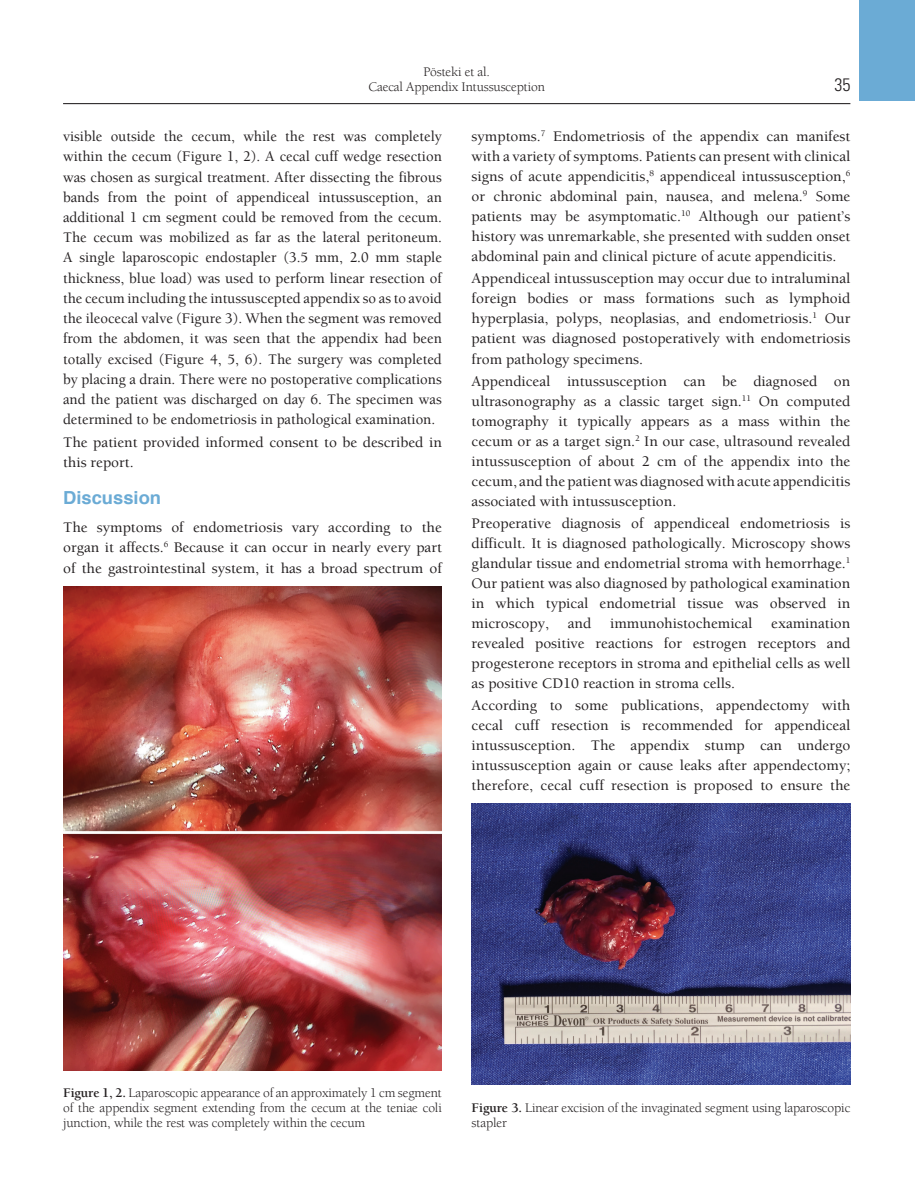
<style>
.page{position:relative;width:915px;height:1191px;background:#fff}
.page>*{position:absolute;margin:0;border:0;box-sizing:border-box;transform-origin:0 0}
.YAZI_BASLIK{font:700 18px "Helvetica";color:#6babd5}
.t1{font:18px "Univers Cond Light Tr";color:#231f20}
.YAZI{font:500 15px/20px "Berkeley";color:#231f20;text-align:justify}
.RESİM-ALTI{font:13.5px/15px "Berkeley";letter-spacing:-.01em;color:#231f20;text-align:justify}
.s1{font-weight:700}
</style>
<div class="page">
<hr style="left:63px;top:103px;width:787px;height:1px;background:#231f20">
<div style="left:859px;top:0;width:55px;height:101px;background:#6babd5"></div>
<img style="left:63px;top:586px;width:378px;height:484px">
<img style="left:471px;top:803px;width:379px;height:281px">
<p class="RESİM-ALTI" style="left:423px;top:64px;width:68px">Pösteki et al.</p>
<p class="RESİM-ALTI" style="left:368px;top:79px;width:178px">Caecal Appendix Intussusception</p>
<p class="t1" style="left:834px;top:74px;width:17px">35</p>
<p class="YAZI" style="left:63px;top:126px;width:380px">visible outside the cecum, while the rest was completely within the cecum (Figure 1, 2). A cecal cuff wedge resection was chosen as surgical treatment. After dissecting the fibrous bands from the point of appendiceal intussusception, an additional 1 cm segment could be removed from the cecum.<br>The cecum was mobilized as far as the lateral peritoneum.<br>A single laparoscopic endostapler (3.5 mm, 2.0 mm staple thickness, blue load) was used to perform linear resection of the cecum including the intussuscepted appendix so as to avoid the ileocecal valve (Figure 3). When the segment was removed from the abdomen, it was seen that the appendix had been totally excised (Figure 4, 5, 6). The surgery was completed by placing a drain. There were no postoperative complications and the patient was discharged on day 6. The specimen was determined to be endometriosis in pathological examination.</p>
<p class="YAZI" style="left:63px;top:431px;width:380px">The patient provided informed consent to be described in this report.</p>
<p class="YAZI_BASLIK" style="left:63px;top:482px;width:99px">Discussion</p>
<p class="YAZI" style="left:63px;top:517px;width:380px">The symptoms of endometriosis vary according to the organ it affects.<sup>6</sup> Because it can occur in nearly every part of the gastrointestinal system, it has a broad spectrum of</p>
<p class="YAZI" style="left:471px;top:126px;width:380px">symptoms.<sup>7</sup> Endometriosis of the appendix can manifest with a variety of symptoms. Patients can present with clinical signs of acute appendicitis,<sup>8</sup> appendiceal intussusception,<sup>6 </sup>or chronic abdominal pain, nausea, and melena.<sup>9</sup> Some patients may be asymptomatic.<sup>10</sup> Although our patient’s history was unremarkable, she presented with sudden onset abdominal pain and clinical picture of acute appendicitis.</p>
<p class="YAZI" style="left:471px;top:268px;width:380px">Appendiceal intussusception may occur due to intraluminal foreign bodies or mass formations such as lymphoid hyperplasia, polyps, neoplasias, and endometriosis.<sup>1</sup> Our patient was diagnosed postoperatively with endometriosis from pathology specimens.</p>
<p class="YAZI" style="left:471px;top:371px;width:380px">Appendiceal intussusception can be diagnosed on ultrasonography as a classic target sign.<sup>11</sup> On computed tomography it typically appears as a mass within the cecum or as a target sign.<sup>2</sup> In our case, ultrasound revealed intussusception of about 2 cm of the appendix into the cecum, and the patient was diagnosed with acute appendicitis associated with intussusception.</p>
<p class="YAZI" style="left:471px;top:513px;width:380px">Preoperative diagnosis of appendiceal endometriosis is difficult. It is diagnosed pathologically. Microscopy shows glandular tissue and endometrial stroma with hemorrhage.<sup>1<br></sup>Our patient was also diagnosed by pathological examination in which typical endometrial tissue was observed in microscopy, and immunohistochemical examination revealed positive reactions for estrogen receptors and progesterone receptors in stroma and epithelial cells as well as positive CD10 reaction in stroma cells.</p>
<p class="YAZI" style="left:471px;top:695px;width:380px">According to some publications, appendectomy with cecal cuff resection is recommended for appendiceal intussusception. The appendix stump can undergo intussusception again or cause leaks after appendectomy; therefore, cecal cuff resection is proposed to ensure the</p>
<p class="RESİM-ALTI" style="left:63px;top:1084px;width:380px"><span class="s1">Figure 1, 2.</span> Laparoscopic appearance of an approximately 1 cm segment of the appendix segment extending from the cecum at the teniae coli junction, while the rest was completely within the cecum</p>
<p class="RESİM-ALTI" style="left:471px;top:1100px;width:380px"><span class="s1">Figure 3.</span> Linear excision of the invaginated segment using laparoscopic stapler</p>
</div>
